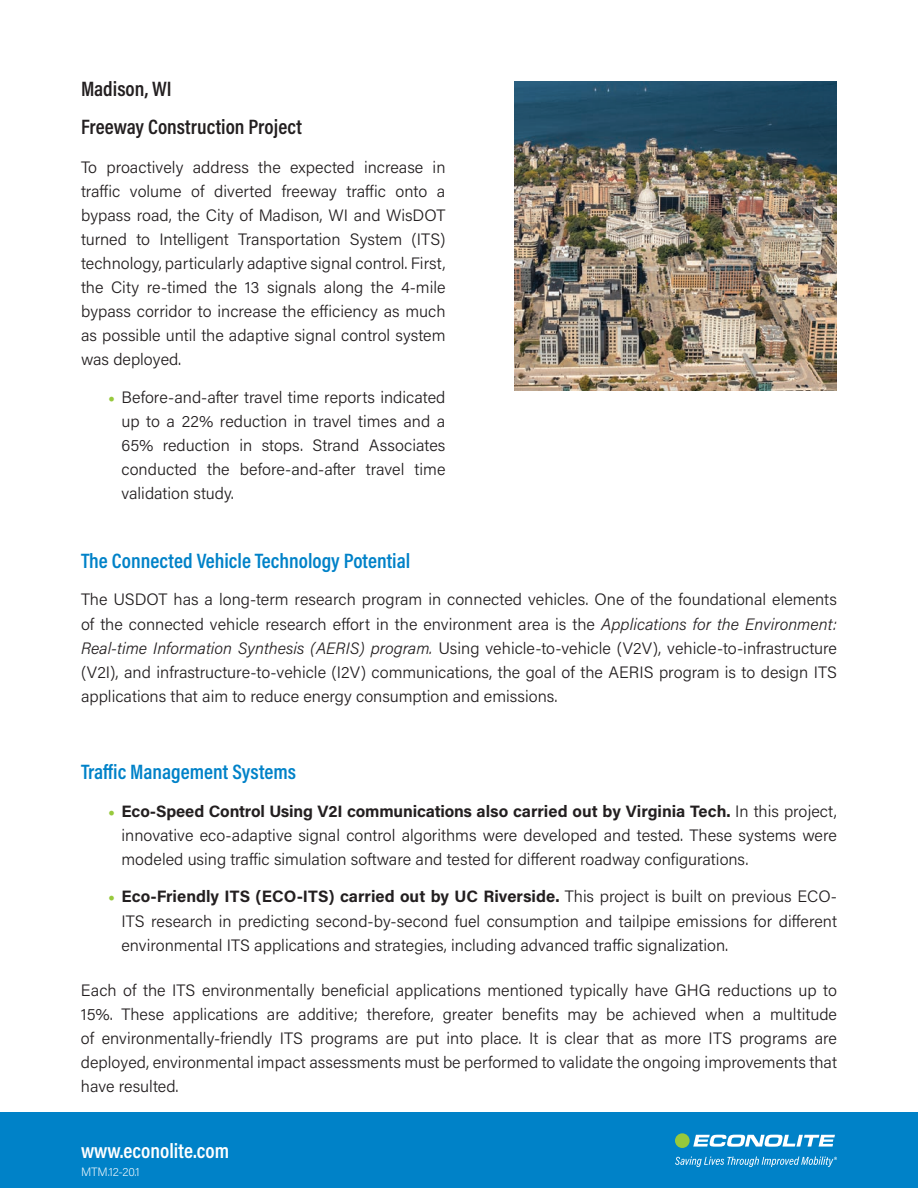
<style>
.page{position:relative;width:918px;height:1188px;background:#fff}
.page>*{position:absolute;margin:0;border:0;box-sizing:border-box;transform-origin:0 0}
._2018_Bio_Style_main{font:600 21px "Acumin Pro Cond";color:#0082c8}
._2018_Bio_Style_main-2{font:600 21px "Acumin Pro Cond";color:#231f20}
._2018_Bio_Style_main-3{font:600 21px "Acumin Pro Cond";color:#fff}
._2018_Bio_Style_main-4{font:300 16.5px/24px "Acumin Pro";color:#231f20;text-align:justify}
.Back_Page_Part_Numbe{font:200 12px "Acumin Pro";letter-spacing:-.005em;color:#fff}
.s1{font-family:"Minion Pro";font-weight:400;font-size:18px;color:#97c93c}
.s2{font-style:italic}
.s3{font-weight:700}
</style>
<div class="page">
<img style="left:514px;top:81px;width:323px;height:310px">
<div style="left:0;top:1112px;width:918px;height:76px;background:#0082c8"></div>
<svg style="left:693px;top:1135px;width:142px;height:12px"></svg>
<div style="left:675px;top:1133px;width:15px;height:15px;background:#97c93c;border-radius:50%"></div>
<svg style="left:675px;top:1157px;width:162px;height:10px"></svg>
<p class="_2018_Bio_Style_main-2" style="left:81px;top:75px;width:92px">Madison, WI</p>
<p class="_2018_Bio_Style_main-2" style="left:81px;top:113px;width:223px">Freeway Construction Project</p>
<p class="_2018_Bio_Style_main-4" style="left:81px;top:155px;width:366px">To proactively address the expected increase in traffic volume of diverted freeway traffic onto a bypass road, the City of Madison, WI and WisDOT turned to Intelligent Transportation System (ITS) technology, particularly adaptive signal control. First, the City re-timed the 13 signals along the 4-mile bypass corridor to increase the efficiency as much as possible until the adaptive signal control system was deployed.</p>
<p class="_2018_Bio_Style_main-4" style="left:122px;top:384px;width:326px;text-indent:-14px"><span class="s1">•</span> Before-and-after travel time reports indicated up to a 22% reduction in travel times and a 65% reduction in stops. Strand Associates conducted the before-and-after travel time validation study.</p>
<p class="_2018_Bio_Style_main" style="left:81px;top:547px;width:331px">The Connected Vehicle Technology Potential</p>
<p class="_2018_Bio_Style_main-4" style="left:81px;top:587px;width:758px">The USDOT has a long-term research program in connected vehicles. One of the foundational elements of the connected vehicle research effort in the environment area is the <span class="s2">Applications for the Environment:<br>Real-time Information Synthesis (AERIS) program.</span> Using vehicle-to-vehicle (V2V), vehicle-to-infrastructure (V2I), and infrastructure-to-vehicle (I2V) communications, the goal of the AERIS program is to design ITS applications that aim to reduce energy consumption and emissions.</p>
<p class="_2018_Bio_Style_main" style="left:81px;top:758px;width:217px">Traffic Management Systems</p>
<p class="_2018_Bio_Style_main-4" style="left:122px;top:799px;width:717px;text-indent:-14px"><span class="s1">•</span> <span class="s3">Eco-Speed Control Using V2I communications also carried out by Virginia Tech.</span> In this project, innovative eco-adaptive signal control algorithms were developed and tested. These systems were modeled using traffic simulation software and tested for different roadway configurations.</p>
<p class="_2018_Bio_Style_main-4" style="left:122px;top:884px;width:717px;text-indent:-14px"><span class="s1">•</span> <span class="s3">Eco-Friendly ITS (ECO-ITS) carried out by UC Riverside.</span> This project is built on previous ECO-ITS research in predicting second-by-second fuel consumption and tailpipe emissions for different environmental ITS applications and strategies, including advanced traffic signalization.</p>
<p class="_2018_Bio_Style_main-4" style="left:81px;top:978px;width:758px">Each of the ITS environmentally beneficial applications mentioned typically have GHG reductions up to 15%. These applications are additive; therefore, greater benefits may be achieved when a multitude of environmentally-friendly ITS programs are put into place. It is clear that as more ITS programs are deployed, environmental impact assessments must be performed to validate the ongoing improvements that have resulted.</p>
<p class="_2018_Bio_Style_main-3" style="left:81px;top:1137px;width:150px">www.econolite.com</p>
<p class="Back_Page_Part_Numbe" style="left:81px;top:1163px;width:60px">MTM.12-20.1</p>
</div>
